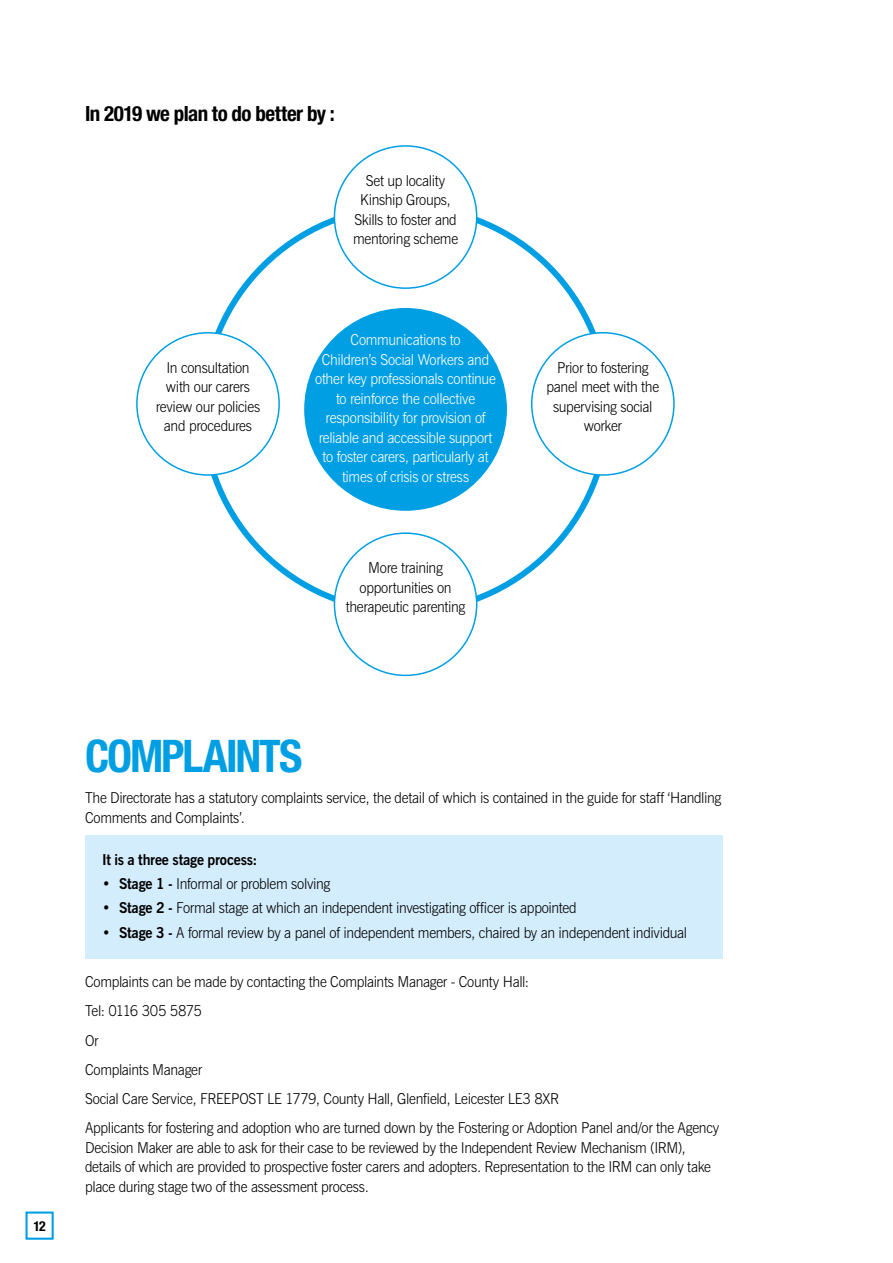
<style>
.page{position:relative;width:893px;height:1263px;background:#fff}
.page>*{position:absolute;margin:0;border:0;box-sizing:border-box;transform-origin:0 0}
.t1{font:700 condensed 45px "Helvetica Neue LT Std";letter-spacing:-.045em;color:#009fe3}
.t2{font:700 condensed 21px "Helvetica Neue LT Std";letter-spacing:-.02em;color:#000}
.t3{font:300 15px/19.5px "News Gothic BT";letter-spacing:-.02em;color:#000;text-align:center;scale:.95 1}
.t4{font:300 15px/19.5px "News Gothic BT";letter-spacing:-.02em;color:#fff;text-align:center;scale:.95 1}
.t5{font:700 15px "News Gothic BT";letter-spacing:-.01em;color:#000;scale:.95 1}
.t6{font:700 condensed 13.8px "Helvetica Neue LT Std";color:#000}
.s1{font-weight:700}
</style>
<div class="page">
<div style="left:26px;top:1211px;width:28px;height:29px;border:2px solid #009fe3"></div>
<div style="left:85px;top:836px;width:638px;height:49px;background:#d4edfc"></div>
<div style="left:85px;top:884px;width:638px;height:50px;background:#d4edfc"></div>
<div style="left:85px;top:909px;width:638px;height:49px;background:#d4edfc"></div>
<div style="left:304px;top:308px;width:203px;height:203px;background:#009fe3;border-radius:50%"></div>
<h2 class="t2" style="left:85px;top:101px;width:251px">In 2019 we plan to do better by :</h2>
<p class="t3" style="left:353px;top:171px;width:112px">Set up locality<br>Kinship Groups,<br>Skills to foster and mentoring scheme</p>
<p class="t3" style="left:156px;top:357px;width:111px">In consultation with our carers review our policies and procedures</p>
<p class="t4" style="left:315px;top:330px;width:192px">Communications to<br>Children’s Social Workers and other key professionals continue to reinforce the collective responsibility for provision of reliable and accessible support to foster carers, particularly at times of crisis or stress</p>
<p class="t3" style="left:346px;top:558px;width:127px">More training opportunities on therapeutic parenting</p>
<p class="t3" style="left:546px;top:357px;width:120px">Prior to fostering panel meet with the supervising social worker</p>
<p class="t6" style="left:33px;top:1217px;width:14px">12</p>
<h1 class="t1" style="left:85px;top:729px;width:219px">COMPLAINTS</h1>
<p class="t3" style="left:85px;top:788px;width:671px;text-align:left">The Directorate has a statutory complaints service, the detail of which is contained in the guide for staff ‘Handling<br>Comments and Complaints’.</p>
<p class="t5" style="left:102px;top:850px;width:165px">It is a three stage process:</p>
<p class="t3" style="left:102px;top:874px;width:242px"><span class="s1">• Stage 1 -</span> Informal or problem solving</p>
<p class="t3" style="left:102px;top:898px;width:501px"><span class="s1">• Stage 2 -</span> Formal stage at which an independent investigating officer is appointed</p>
<p class="t3" style="left:102px;top:922px;width:617px"><span class="s1">• Stage 3 -</span> A formal review by a panel of independent members, chaired by an independent individual</p>
<p class="t3" style="left:85px;top:967px;width:669px;line-height:29.2px;text-align:left">Complaints can be made by contacting the Complaints Manager - County Hall:<br>Tel: 0116 305 5875<br>Or<br>Complaints Manager<br>Social Care Service, FREEPOST LE 1779, County Hall, Glenfield, Leicester LE3 8XR<br>Applicants for fostering and adoption who are turned down by the Fostering or Adoption Panel and/or the Agency</p>
<p class="t3" style="left:85px;top:1137px;width:660px;text-align:left">Decision Maker are able to ask for their case to be reviewed by the Independent Review Mechanism (IRM), details of which are provided to prospective foster carers and adopters. Representation to the IRM can only take place during stage two of the assessment process.</p>
</div>
